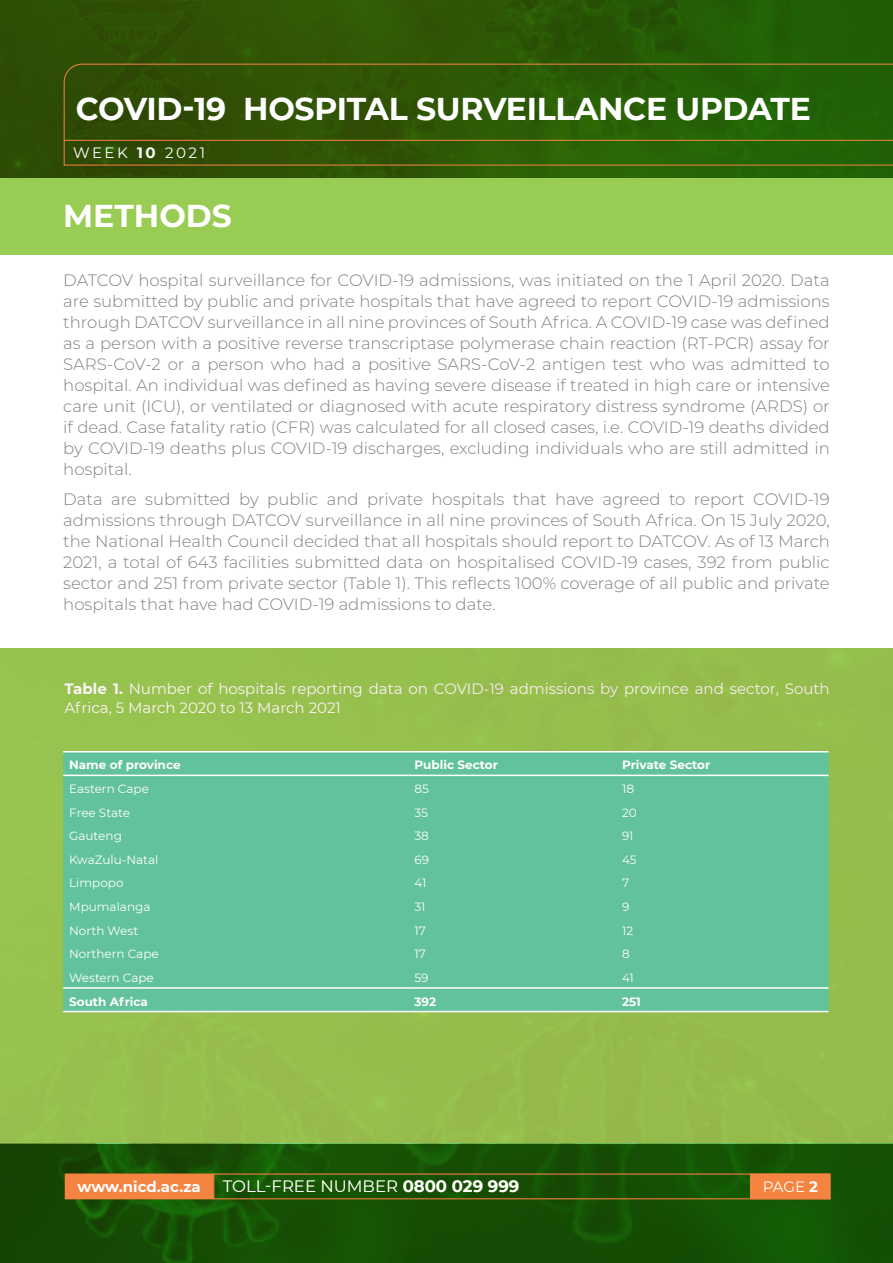
<style>
.page{position:relative;width:893px;height:1263px;background:#fff}
.page>*{position:absolute;margin:0;border:0;box-sizing:border-box;transform-origin:0 0}
.t1{font:700 31.5px "Montserrat";letter-spacing:-.01em;color:#fff}
.t2{font:300 16.5px/21px "Montserrat";color:#808080;text-align:justify}
.t3{font:16.5px "Montserrat";color:#fff}
.t4{font:15px/19.5px "Montserrat";color:#fff}
.t5{font:700 15px "Montserrat";color:#fff}
.t6{font:15px "Montserrat";letter-spacing:.17em;color:#fff}
.t7{font:12px "Montserrat";color:#fff}
.t8{font:700 12px "Montserrat";color:#fff}
.s1{font-weight:700}
</style>
<div class="page">
<div style="left:0;top:0;width:893px;height:179px;background:linear-gradient(to right,#344c05,#226106)"></div>
<svg style="left:64px;top:141px;width:829px;height:24px;background:#2e5a06"></svg>
<svg style="left:63px;top:63px;width:830px;height:78px;background:#305907"></svg>
<div style="left:0;top:179px;width:893px;height:965px;background:#96be4d"></div>
<svg style="left:0;top:1144px;width:893px;height:119px;background:#185005"></svg>
<div style="left:751px;top:1174px;width:79px;height:25px;background:#f58441"></div>
<div style="left:65px;top:1174px;width:148px;height:25px;background:#f58441"></div>
<div style="left:0;top:179px;width:893px;height:76px;background:#99cc52"></div>
<div style="left:0;top:255px;width:893px;height:392px;background:#fff"></div>
<div style="left:63px;top:752px;width:766px;height:259px;background:#61c29c"></div>
<hr style="left:63px;top:987px;width:345px;height:2px;background:#fff">
<hr style="left:408px;top:987px;width:208px;height:2px;background:#fff">
<hr style="left:616px;top:987px;width:213px;height:2px;background:#fff">
<hr style="left:63px;top:1011px;width:345px;height:1px;background:#fff">
<hr style="left:408px;top:1011px;width:208px;height:1px;background:#fff">
<hr style="left:616px;top:1011px;width:213px;height:1px;background:#fff">
<hr style="left:63px;top:751px;width:345px;height:1px;background:#fff">
<hr style="left:408px;top:751px;width:208px;height:1px;background:#fff">
<hr style="left:616px;top:751px;width:213px;height:1px;background:#fff">
<hr style="left:63px;top:775px;width:345px;height:1px;background:#fff">
<hr style="left:408px;top:775px;width:208px;height:1px;background:#fff">
<hr style="left:616px;top:775px;width:213px;height:1px;background:#fff">
<h1 class="t1" style="left:76px;top:86px;width:736px">COVID-19 HOSPITAL SURVEILLANCE UPDATE</h1>
<p class="t6" style="left:73px;top:142px;width:134px">WEEK <span class="s1">10</span> 2021</p>
<p class="t1" style="left:63px;top:194px;width:170px">METHODS</p>
<p class="t2" style="left:63px;top:269px;width:768px">DATCOV hospital surveillance for COVID-19 admissions, was initiated on the 1 April 2020. Data are submitted by public and private hospitals that have agreed to report COVID-19 admissions through DATCOV surveillance in all nine provinces of South Africa. A COVID-19 case was defined as a person with a positive reverse transcriptase polymerase chain reaction (RT-PCR) assay for SARS-CoV-2 or a person who had a positive SARS-CoV-2 antigen test who was admitted to hospital. An individual was defined as having severe disease if treated in high care or intensive care unit (ICU), or ventilated or diagnosed with acute respiratory distress syndrome (ARDS) or if dead. Case fatality ratio (CFR) was calculated for all closed cases, i.e. COVID-19 deaths divided by COVID-19 deaths plus COVID-19 discharges, excluding individuals who are still admitted in hospital.</p>
<p class="t2" style="left:63px;top:488px;width:768px">Data are submitted by public and private hospitals that have agreed to report COVID-19 admissions through DATCOV surveillance in all nine provinces of South Africa. On 15 July 2020, the National Health Council decided that all hospitals should report to DATCOV. As of 13 March 2021, a total of 643 facilities submitted data on hospitalised COVID-19 cases, 392 from public sector and 251 from private sector (Table 1). This reflects 100% coverage of all public and private hospitals that have had COVID-19 admissions to date.</p>
<p class="t4" style="left:64px;top:678px;width:767px"><span class="s1">Table 1.</span> Number of hospitals reporting data on COVID-19 admissions by province and sector, South<br>Africa, 5 March 2020 to 13 March 2021</p>
<p class="t8" style="left:69px;top:756px;width:113px">Name of province</p>
<p class="t8" style="left:414px;top:756px;width:85px">Public Sector</p>
<p class="t8" style="left:622px;top:756px;width:90px">Private Sector</p>
<p class="t7" style="left:69px;top:780px;width:81px">Eastern Cape</p>
<p class="t7" style="left:414px;top:780px;width:16px">85</p>
<p class="t7" style="left:622px;top:780px;width:13px">18</p>
<p class="t7" style="left:69px;top:804px;width:62px">Free State</p>
<p class="t7" style="left:414px;top:804px;width:15px">35</p>
<p class="t7" style="left:622px;top:804px;width:16px">20</p>
<p class="t7" style="left:69px;top:828px;width:54px">Gauteng</p>
<p class="t7" style="left:414px;top:828px;width:16px">38</p>
<p class="t7" style="left:622px;top:828px;width:13px">91</p>
<p class="t7" style="left:69px;top:851px;width:91px">KwaZulu-Natal</p>
<p class="t7" style="left:414px;top:851px;width:16px">69</p>
<p class="t7" style="left:622px;top:851px;width:16px">45</p>
<p class="t7" style="left:69px;top:875px;width:56px">Limpopo</p>
<p class="t7" style="left:414px;top:875px;width:13px">41</p>
<p class="t7" style="left:622px;top:875px;width:9px">7</p>
<p class="t7" style="left:69px;top:898px;width:83px">Mpumalanga</p>
<p class="t7" style="left:414px;top:898px;width:13px">31</p>
<p class="t7" style="left:622px;top:898px;width:9px">9</p>
<p class="t7" style="left:69px;top:922px;width:71px">North West</p>
<p class="t7" style="left:414px;top:922px;width:13px">17</p>
<p class="t7" style="left:622px;top:922px;width:13px">12</p>
<p class="t7" style="left:69px;top:946px;width:91px">Northern Cape</p>
<p class="t7" style="left:414px;top:946px;width:13px">17</p>
<p class="t7" style="left:622px;top:946px;width:9px">8</p>
<p class="t7" style="left:69px;top:969px;width:86px">Western Cape</p>
<p class="t7" style="left:414px;top:969px;width:16px">59</p>
<p class="t7" style="left:622px;top:969px;width:13px">41</p>
<p class="t8" style="left:69px;top:993px;width:80px">South Africa</p>
<p class="t8" style="left:414px;top:993px;width:23px">392</p>
<p class="t8" style="left:622px;top:993px;width:20px">251</p>
<p class="t5" style="left:78px;top:1176px;width:125px">www.nicd.ac.za</p>
<p class="t3" style="left:223px;top:1175px;width:298px">TOLL-FREE NUMBER <span class="s1">0800 029 999</span></p>
<p class="t4" style="left:763px;top:1176px;width:57px">PAGE <span class="s1">2</span></p>
</div>
